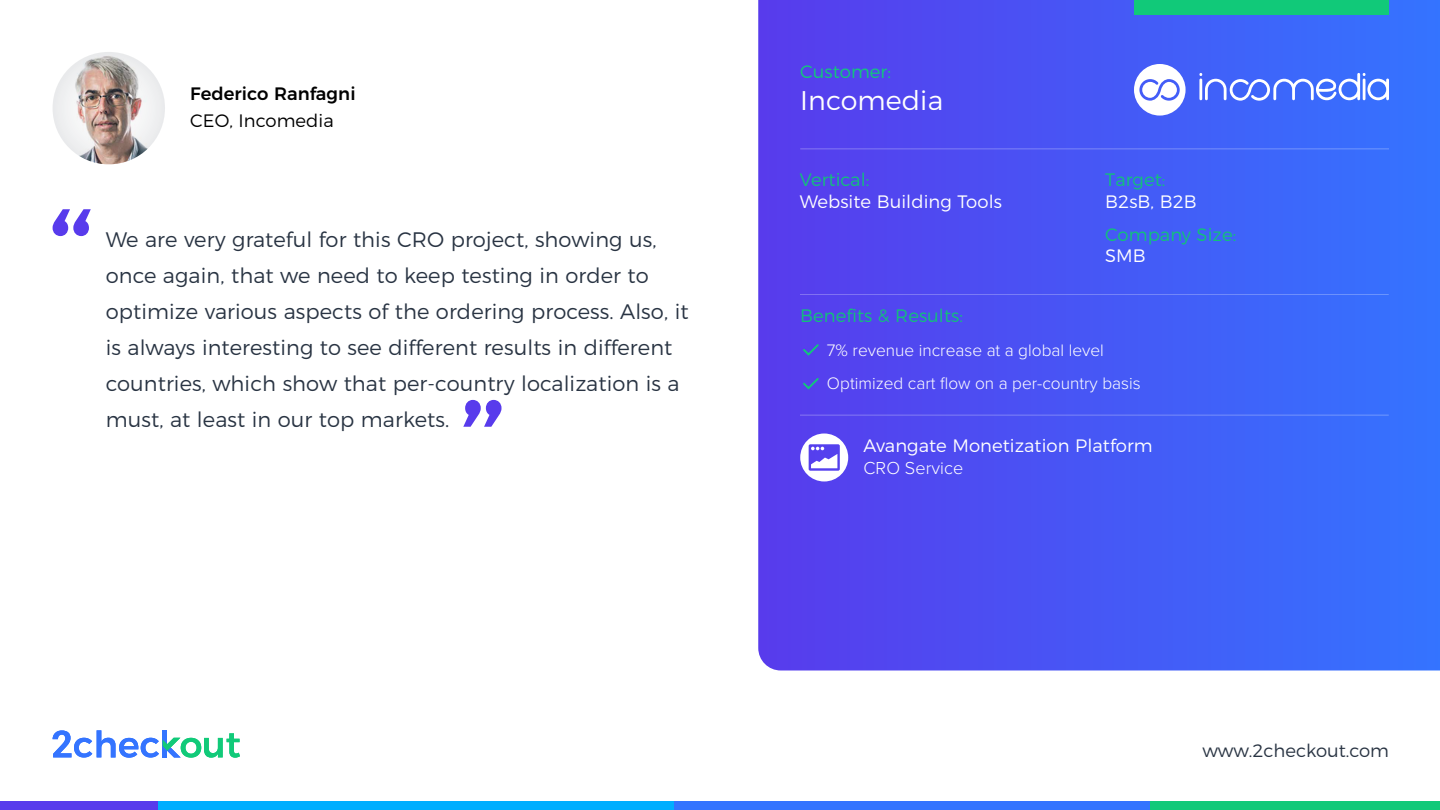
<style>
.page{position:relative;width:1440px;height:810px;background:#fff}
.page>*{position:absolute;margin:0;border:0;box-sizing:border-box;transform-origin:0 0}
.t1{font:300 27px "Montserrat";letter-spacing:.005em;color:#fff}
.t2{font:300 21px/36px "Montserrat";letter-spacing:.005em;color:#293443}
.t3{font:300 18px "Montserrat";letter-spacing:.005em;color:#fff}
.t4{font:300 18px "Montserrat";letter-spacing:.005em;color:#11c279}
.t5{font:300 18px "Montserrat";color:#293443}
.t6{font:500 18px "Montserrat";letter-spacing:.005em;color:#000}
.t7{font:300 18px "Montserrat";letter-spacing:.005em;color:#000}
.t8{font:300 18px "Proxima Nova";letter-spacing:.005em;color:#fff}
.t9{font:300 18px "Montserrat";letter-spacing:.005em;color:#11c979}
.t10{font:300 17.25px/33px "Proxima Nova";color:#fff}
</style>
<div class="page">
<img style="left:53px;top:52px;width:112px;height:112px">
<svg style="left:758px;top:0;width:682px;height:670px;background:#4657f5"></svg>
<svg style="left:53px;top:209px;width:38px;height:27px"></svg>
<svg style="left:463px;top:400px;width:39px;height:27px"></svg>
<div style="left:0;top:801px;width:158px;height:9px;background:#583bec"></div>
<div style="left:158px;top:801px;width:516px;height:9px;background:#00aeff"></div>
<div style="left:674px;top:801px;width:579px;height:9px;background:#3474ff"></div>
<div style="left:1150px;top:801px;width:290px;height:9px;background:#11c979"></div>
<svg style="left:53px;top:730px;width:187px;height:28px"></svg>
<div style="left:1134px;top:0;width:255px;height:15px;background:#11c979"></div>
<svg style="left:1134px;top:64px;width:52px;height:52px"></svg>
<svg style="left:1199px;top:73px;width:190px;height:28px"></svg>
<hr style="left:800px;top:148px;width:589px;height:1px;background:#fff">
<hr style="left:800px;top:294px;width:589px;height:1px;background:#fff">
<svg style="left:800px;top:434px;width:48px;height:47px"></svg>
<hr style="left:800px;top:415px;width:589px;height:1px;background:#fff">
<svg style="left:801px;top:342px;width:19px;height:15px"></svg>
<svg style="left:801px;top:376px;width:19px;height:15px"></svg>
<p class="t6" style="left:190px;top:79px;width:167px">Federico Ranfagni</p>
<p class="t7" style="left:190px;top:106px;width:145px">CEO, Incomedia</p>
<p class="t2" style="left:106px;top:220px;width:584px">We are very grateful for this CRO project, showing us, once again, that we need to keep testing in order to optimize various aspects of the ordering process. Also, it is always interesting to see different results in different countries, which show that per-country localization is a must, at least in our top markets.</p>
<p class="t9" style="left:800px;top:57px;width:92px">Customer:</p>
<p class="t1" style="left:800px;top:80px;width:145px">Incomedia</p>
<p class="t4" style="left:800px;top:165px;width:71px">Vertical:</p>
<p class="t3" style="left:800px;top:187px;width:204px">Website Building Tools</p>
<p class="t4" style="left:1105px;top:165px;width:62px">Target:</p>
<p class="t3" style="left:1105px;top:187px;width:93px">B2sB, B2B</p>
<p class="t4" style="left:1105px;top:220px;width:133px">Company Size:</p>
<p class="t3" style="left:1105px;top:242px;width:42px">SMB</p>
<p class="t4" style="left:800px;top:302px;width:164px">Benefits &amp; Results:</p>
<p class="t10" style="left:827px;top:332px;width:315px">7% revenue increase at a global level<br>Optimized cart flow on a per-country basis</p>
<p class="t3" style="left:863px;top:432px;width:291px">Avangate Monetization Platform</p>
<p class="t8" style="left:863px;top:455px;width:102px">CRO Service</p>
<p class="t5" style="left:1202px;top:737px;width:188px">www.2checkout.com</p>
</div>
